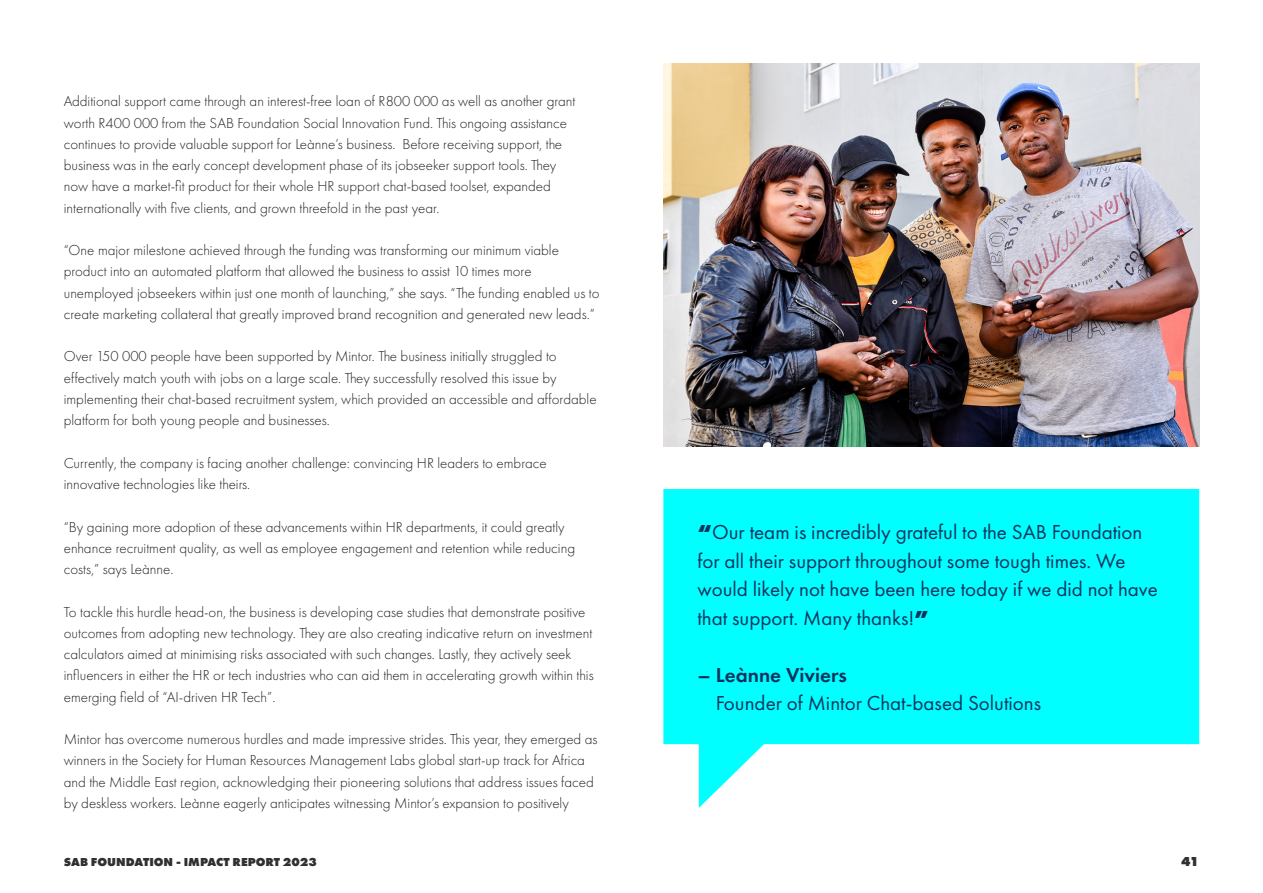
<style>
.page{position:relative;width:1263px;height:893px;background:#fff}
.page>*{position:absolute;margin:0;border:0;box-sizing:border-box;transform-origin:0 0}
.HEADING{font:21px/28.5px "Futura PT";color:#0d335f}
.Body_Text{font:300 15px/21.3px "Futura PT";color:#231f20}
.t1{font:800 13.5px "Futura PT";color:#312f30}
.t2{font:800 12px "Futura PT";color:#312f30}
.s1{font-weight:800}
.s2{font-weight:600}
</style>
<div class="page">
<img style="left:663px;top:64px;width:536px;height:382px">
<svg style="left:663px;top:489px;width:536px;height:319px;fill:#0ff"></svg>
<p class="Body_Text" style="left:64px;top:91px;width:513px">Additional support came through an interest-free loan of R800 000 as well as another grant worth R400 000 from the SAB Foundation Social Innovation Fund. This ongoing assistance continues to provide valuable support for Leànne’s business. Before receiving support, the business was in the early concept development phase of its jobseeker support tools. They now have a market-fit product for their whole HR support chat-based toolset, expanded internationally with five clients, and grown threefold in the past year.</p>
<p class="Body_Text" style="left:64px;top:240px;width:537px">“One major milestone achieved through the funding was transforming our minimum viable product into an automated platform that allowed the business to assist 10 times more unemployed jobseekers within just one month of launching,” she says. “The funding enabled us to create marketing collateral that greatly improved brand recognition and generated new leads.”</p>
<p class="Body_Text" style="left:64px;top:346px;width:534px">Over 150 000 people have been supported by Mintor. The business initially struggled to effectively match youth with jobs on a large scale. They successfully resolved this issue by implementing their chat-based recruitment system, which provided an accessible and affordable platform for both young people and businesses.</p>
<p class="Body_Text" style="left:64px;top:452px;width:484px">Currently, the company is facing another challenge: convincing HR leaders to embrace innovative technologies like theirs.</p>
<p class="Body_Text" style="left:64px;top:516px;width:513px">“By gaining more adoption of these advancements within HR departments, it could greatly enhance recruitment quality, as well as employee engagement and retention while reducing costs,” says Leànne.</p>
<p class="Body_Text" style="left:64px;top:601px;width:531px">To tackle this hurdle head-on, the business is developing case studies that demonstrate positive outcomes from adopting new technology. They are also creating indicative return on investment calculators aimed at minimising risks associated with such changes. Lastly, they actively seek influencers in either the HR or tech industries who can aid them in accelerating growth within this emerging field of “AI-driven HR Tech”.</p>
<p class="Body_Text" style="left:64px;top:729px;width:535px">Mintor has overcome numerous hurdles and made impressive strides. This year, they emerged as winners in the Society for Human Resources Management Labs global start-up track for Africa and the Middle East region, acknowledging their pioneering solutions that address issues faced by deskless workers. Leànne eagerly anticipates witnessing Mintor’s expansion to positively</p>
<p class="HEADING" style="left:697px;top:518px;width:462px"><span class="s1">“</span>Our team is incredibly grateful to the SAB Foundation for all their support throughout some tough times. We would likely not have been here today if we did not have that support. Many thanks!<span class="s1">”</span></p>
<p class="HEADING" style="left:716px;top:660px;width:327px;text-indent:-18px"><span class="s2">– Leànne Viviers<br></span>Founder of Mintor Chat-based Solutions</p>
<p class="t2" style="left:64px;top:854px;width:255px">SAB FOUNDATION - IMPACT REPORT 2023</p>
<p class="t1" style="left:1181px;top:853px;width:20px">41</p>
</div>
